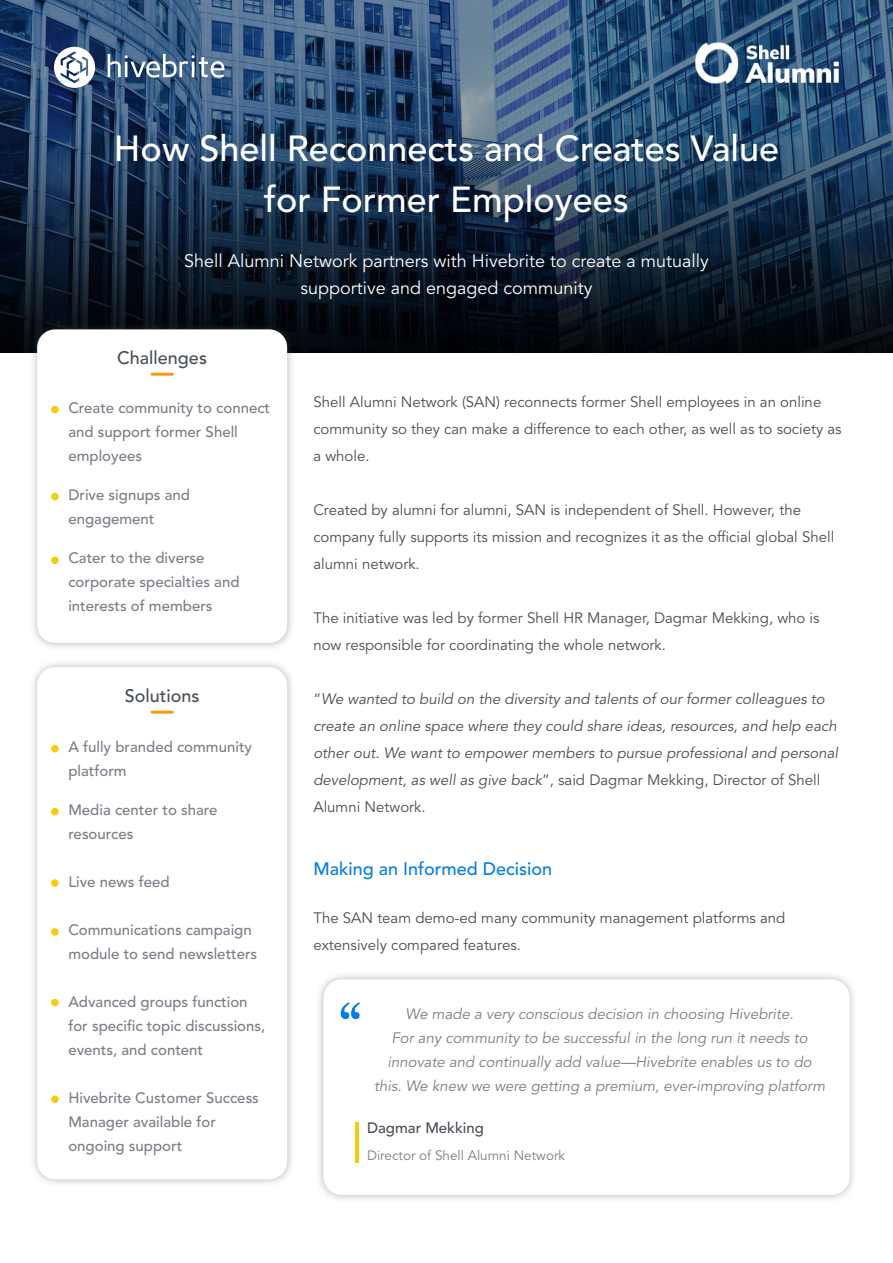
<style>
.page{position:relative;width:893px;height:1263px;background:#fff}
.page>*{position:absolute;margin:0;border:0;box-sizing:border-box;transform-origin:0 0}
.t1{font:60px "Marion";color:#007eea}
.t2{font:500 36px/51px "Avenir LT Pro";color:#fff;text-align:center}
.t3{font:18px/27px "Avenir LT Pro";color:#fff;text-align:center}
.t4{font:500 18px "Avenir LT Pro";color:#007eea}
.t5{font:500 18px "Avenir LT Pro";color:#474e55}
.t6{font:15px/27px "Avenir LT Pro";color:#474e55}
.t7{font:500 15px/24px "Avenir LT Pro";color:#787f88}
.t8{font:italic 15px/27px "Avenir LT Pro";color:#474e55}
.t9{font:italic 15px/24px "Avenir LT Pro";color:#787f88;text-align:center}
.t10{font:500 15px "Avenir LT Pro";color:#474e55}
.t11{font:13.5px "Avenir LT Pro";color:#787f88}
.s1{font-style:normal}
</style>
<div class="page">
<div style="left:29px;top:659px;width:267px;height:529px;background:#474e55;opacity:.4"></div>
<div style="left:37px;top:667px;width:250px;height:512px;background:#fff;border-radius:18px"></div>
<img style="left:0;top:0;width:893px;height:353px">
<div style="left:29px;top:321px;width:267px;height:330px;background:#474e55;opacity:.4"></div>
<div style="left:37px;top:329px;width:250px;height:314px;background:#fff;border-radius:18px"></div>
<div style="left:51px;top:406px;width:8px;height:7px;background:#f9ca07;border-radius:50%"></div>
<div style="left:51px;top:745px;width:8px;height:7px;background:#f9ca07;border-radius:50%"></div>
<div style="left:51px;top:808px;width:8px;height:7px;background:#f9ca07;border-radius:50%"></div>
<div style="left:51px;top:879px;width:8px;height:8px;background:#f9ca07;border-radius:50%"></div>
<div style="left:51px;top:928px;width:8px;height:8px;background:#f9ca07;border-radius:50%"></div>
<div style="left:51px;top:999px;width:8px;height:7px;background:#f9ca07;border-radius:50%"></div>
<div style="left:51px;top:1095px;width:8px;height:8px;background:#f9ca07;border-radius:50%"></div>
<div style="left:51px;top:493px;width:8px;height:7px;background:#f9ca07;border-radius:50%"></div>
<div style="left:51px;top:556px;width:8px;height:8px;background:#f9ca07;border-radius:50%"></div>
<svg style="left:108px;top:54px;width:116px;height:24px"></svg>
<svg style="left:54px;top:47px;width:41px;height:41px"></svg>
<img style="left:695px;top:43px;width:144px;height:40px">
<hr style="left:151px;top:373px;width:23px;height:3px;background:#f79c0b;border-radius:2px">
<hr style="left:151px;top:711px;width:23px;height:3px;background:#f79c0b;border-radius:2px">
<div style="left:315px;top:971px;width:543px;height:232px;background:#474e55;opacity:.4"></div>
<div style="left:323px;top:979px;width:527px;height:216px;background:#fff;border-radius:18px"></div>
<hr style="left:356px;top:1122px;width:3px;height:41px;background:#f9ca07">
<h2 class="t2" style="left:114px;top:123px;width:667px">How Shell Reconnects and Creates Value for Former Employees</h2>
<p class="t3" style="left:184px;top:247px;width:526px">Shell Alumni Network partners with Hivebrite to create a mutually supportive and engaged community</p>
<p class="t5" style="left:117px;top:347px;width:91px">Challenges</p>
<p class="t7" style="left:68px;top:396px;width:203px">Create community to connect and support former Shell employees</p>
<p class="t7" style="left:68px;top:483px;width:123px">Drive signups and engagement</p>
<p class="t7" style="left:68px;top:546px;width:173px">Cater to the diverse corporate specialties and interests of members</p>
<p class="t5" style="left:125px;top:685px;width:76px">Solutions</p>
<p class="t7" style="left:68px;top:735px;width:185px">A fully branded community platform</p>
<p class="t7" style="left:68px;top:798px;width:151px">Media center to share resources</p>
<p class="t7" style="left:68px;top:870px;width:103px">Live news feed</p>
<p class="t7" style="left:68px;top:918px;width:190px">Communications campaign module to send newsletters</p>
<p class="t7" style="left:68px;top:990px;width:198px">Advanced groups function for specific topic discussions, events, and content</p>
<p class="t7" style="left:68px;top:1086px;width:192px">Hivebrite Customer Success<br>Manager available for ongoing support</p>
<p class="t6" style="left:313px;top:388px;width:530px">Shell Alumni Network (SAN) reconnects former Shell employees in an online community so they can make a difference to each other, as well as to society as a whole.</p>
<p class="t6" style="left:313px;top:496px;width:522px">Created by alumni for alumni, SAN is independent of Shell. However, the company fully supports its mission and recognizes it as the official global Shell alumni network.</p>
<p class="t6" style="left:313px;top:604px;width:508px">The initiative was led by former Shell HR Manager, Dagmar Mekking, who is now responsible for coordinating the whole network.</p>
<p class="t8" style="left:313px;top:685px;width:526px"><span class="s1">“</span>We wanted to build on the diversity and talents of our former colleagues to create an online space where they could share ideas, resources, and help each other out. We want to empower members to pursue professional and personal development, as well as give back<span class="s1">”, said Dagmar Mekking, Director of Shell Alumni Network.</span></p>
<p class="t4" style="left:313px;top:858px;width:240px">Making an Informed Decision</p>
<p class="t6" style="left:313px;top:904px;width:474px">The SAN team demo-ed many community management platforms and extensively compared features.</p>
<h1 class="t1" style="left:339px;top:989px;width:25px">“</h1>
<p class="t9" style="left:374px;top:1002px;width:453px">We made a very conscious decision in choosing Hivebrite.<br>For any community to be successful in the long run it needs to innovate and continually add value—Hivebrite enables us to do this. We knew we were getting a premium, ever-improving platform</p>
<p class="t10" style="left:367px;top:1119px;width:118px">Dagmar Mekking</p>
<p class="t11" style="left:367px;top:1148px;width:199px">Director of Shell Alumni Network</p>
</div>
